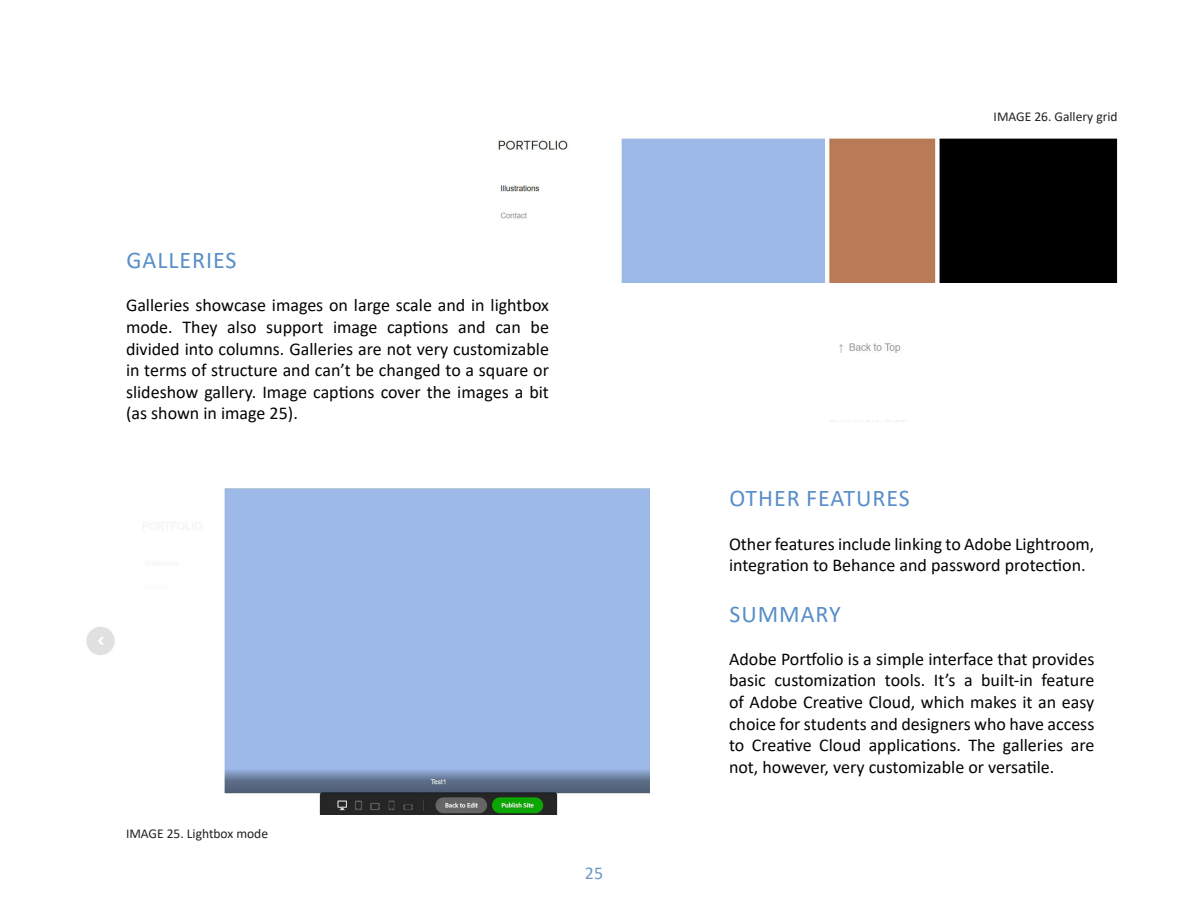
<style>
.page{position:relative;width:1188px;height:918px;background:#fff}
.page>*{position:absolute;margin:0;border:0;box-sizing:border-box;transform-origin:0 0}
.MINIALAOTSIKOT{font:24px "Calibri";letter-spacing:.04em;color:#588eca}
.text{font:18px/21.6px "Calibri";color:#040503;text-align:justify}
.t1{font:18px "Calibri";color:#6e97c3}
.kuvalinkit{font:13.5px "Calibri";color:#231f20}
</style>
<div class="page">
<img style="left:86px;top:488px;width:564px;height:327px">
<img style="left:497px;top:136px;width:621px;height:285px">
<p class="MINIALAOTSIKOT" style="left:126px;top:244px;width:111px">GALLERIES</p>
<p class="text" style="left:126px;top:294px;width:424px">Galleries showcase images on large scale and in lightbox mode. They also support image captions and can be divided into columns. Galleries are not very customizable in terms of structure and can’t be changed to a square or slideshow gallery. Image captions cover the images a bit (as shown in image 25).</p>
<p class="kuvalinkit" style="left:126px;top:824px;width:144px">IMAGE 25. Lightbox mode</p>
<p class="t1" style="left:585px;top:861px;width:20px">25</p>
<p class="kuvalinkit" style="left:994px;top:107px;width:126px">IMAGE 26. Gallery grid</p>
<p class="MINIALAOTSIKOT" style="left:729px;top:482px;width:182px">OTHER FEATURES</p>
<p class="text" style="left:729px;top:532px;width:367px">Other features include linking to Adobe Lightroom, integration to Behance and password protection.</p>
<p class="MINIALAOTSIKOT" style="left:729px;top:597px;width:113px">SUMMARY</p>
<p class="text" style="left:729px;top:648px;width:367px">Adobe Portfolio is a simple interface that provides basic customization tools. It’s a built-in feature of Adobe Creative Cloud, which makes it an easy choice for students and designers who have access to Creative Cloud applications. The galleries are not, however, very customizable or versatile.</p>
</div>
